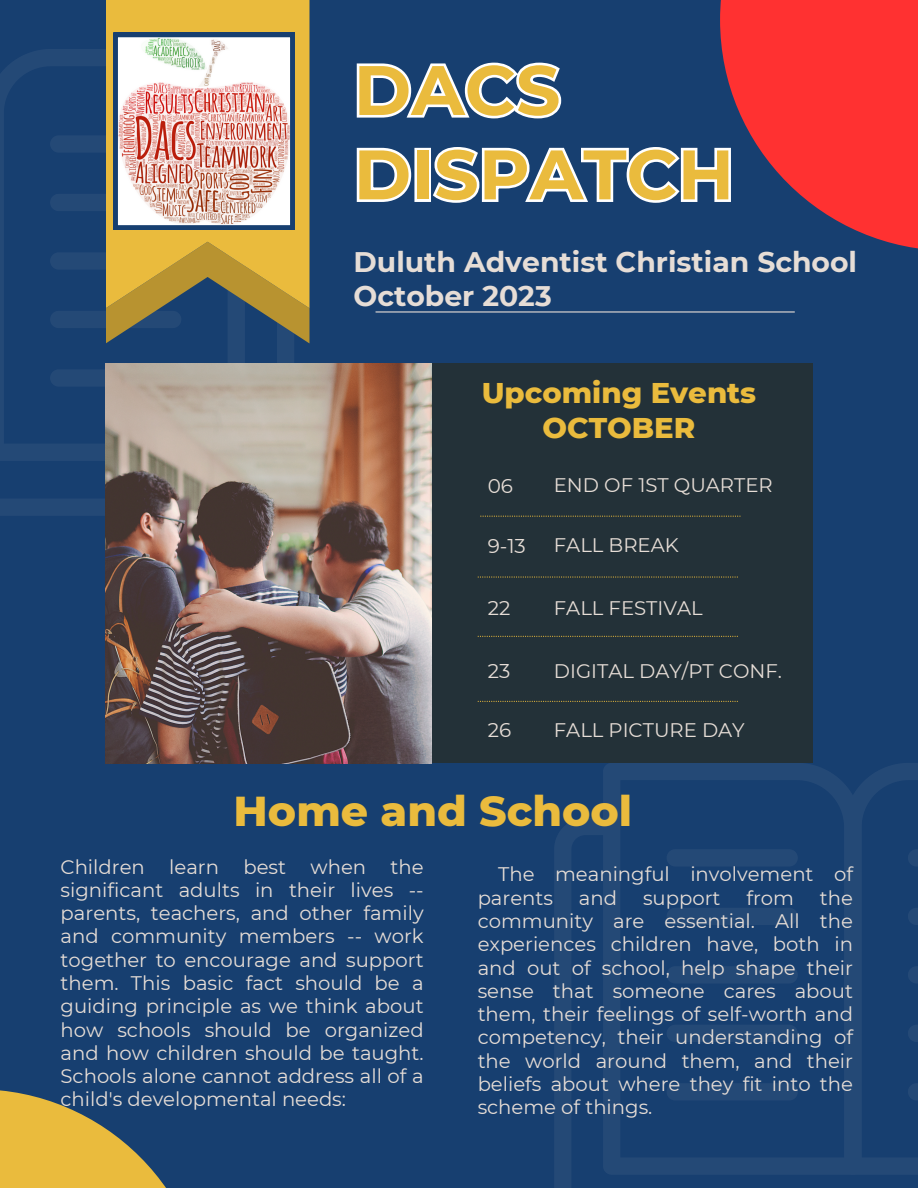
<style>
.page{position:relative;width:918px;height:1188px;background:#173f70}
.page>*{position:absolute;margin:0;border:0;box-sizing:border-box;transform-origin:0 0}
.t1{font:700 69.9px/84.3px "Montserrat";color:#eabb3d}
.t2{font:800 42.6px "Montserrat";color:#eabb3d}
.t3{font:800 29.1px "Montserrat";color:#eabb3d}
.t4{font:700 28.2px "Montserrat";color:#e6ddd6}
.t5{font:19.95px "Montserrat";color:#e6ddd6}
.t6{font:19.65px/23.2px "Montserrat";color:#e6ddd6;text-align:justify}
</style>
<div class="page">
<svg style="left:603px;top:763px;width:241px;height:55px"></svg>
<svg style="left:554px;top:818px;width:290px;height:370px"></svg>
<div style="left:667px;top:849px;width:131px;height:18px;background:#244976"></div>
<div style="left:667px;top:908px;width:131px;height:17px;background:#244976"></div>
<div style="left:667px;top:966px;width:131px;height:18px;background:#244976"></div>
<div style="left:667px;top:1025px;width:131px;height:17px;background:#244976"></div>
<div style="left:667px;top:1083px;width:131px;height:18px;background:#244976"></div>
<svg style="left:844px;top:763px;width:74px;height:412px"></svg>
<div style="left:432px;top:364px;width:380px;height:399px;background:#233138"></div>
<svg style="left:0;top:343px;width:294px;height:173px"></svg>
<svg style="left:0;top:49px;width:245px;height:412px"></svg>
<svg style="left:50px;top:369px;width:56px;height:18px"></svg>
<img style="left:106px;top:364px;width:326px;height:399px">
<svg style="left:50px;top:242px;width:259px;height:101px"></svg>
<svg style="left:106px;top:0;width:203px;height:308px;background:#d1aa3d"></svg>
<hr style="left:376px;top:311px;width:418px;height:2px;background:#e6ddd6">
<svg style="left:480px;top:516px;width:261px;height:1px"></svg>
<svg style="left:478px;top:576px;width:260px;height:2px"></svg>
<svg style="left:720px;top:0;width:198px;height:249px;fill:#ff3131"></svg>
<svg style="left:0;top:1090px;width:166px;height:98px;fill:#eabb3d"></svg>
<svg style="left:50px;top:33px;width:245px;height:197px"></svg>
<svg style="left:356px;top:62px;width:206px;height:57px"></svg>
<svg style="left:356px;top:143px;width:378px;height:63px"></svg>
<svg style="left:478px;top:636px;width:260px;height:1px"></svg>
<svg style="left:478px;top:701px;width:260px;height:1px"></svg>
<p class="t1" style="left:354px;top:48px;width:382px">DACS<br>DISPATCH</p>
<p class="t4" style="left:354px;top:245px;width:505px">Duluth Adventist Christian School</p>
<p class="t4" style="left:354px;top:279px;width:200px">October 2023</p>
<p class="t3" style="left:482px;top:375px;width:276px">Upcoming Events</p>
<p class="t3" style="left:543px;top:410px;width:154px">OCTOBER</p>
<p class="t5" style="left:488px;top:474px;width:27px">06</p>
<p class="t6" style="left:554px;top:473px;width:220px">END OF 1ST QUARTER</p>
<p class="t5" style="left:488px;top:533px;width:40px">9-13</p>
<p class="t6" style="left:554px;top:533px;width:126px">FALL BREAK</p>
<p class="t5" style="left:488px;top:595px;width:24px">22</p>
<p class="t6" style="left:554px;top:596px;width:150px">FALL FESTIVAL</p>
<p class="t5" style="left:488px;top:659px;width:24px">23</p>
<p class="t6" style="left:554px;top:659px;width:230px">DIGITAL DAY/PT CONF.</p>
<p class="t5" style="left:488px;top:718px;width:25px">26</p>
<p class="t6" style="left:554px;top:718px;width:192px">FALL PICTURE DAY</p>
<p class="t2" style="left:234px;top:784px;width:400px">Home and School</p>
<p class="t6" style="left:61px;top:855px;width:365px">Children learn best when the significant adults in their lives -- parents, teachers, and other family and community members -- work together to encourage and support them. This basic fact should be a guiding principle as we think about how schools should be organized and how children should be taught.<br>Schools alone cannot address all of a child's developmental needs:</p>
<p class="t6" style="left:478px;top:863px;width:377px;text-indent:21px">The meaningful involvement of parents</p>
<p class="t6" style="left:579px;top:886px;width:40px">and</p>
<p class="t6" style="left:643px;top:886px;width:79px">support</p>
<p class="t6" style="left:746px;top:886px;width:49px">from</p>
<p class="t6" style="left:478px;top:886px;width:377px;text-indent:342px">the community are essential. All the experiences children have, both in and out of school, help shape their sense that someone cares about them, their feelings of self-worth and competency, their understanding of the world around them, and their beliefs about where they fit into the scheme of things.</p>
</div>
